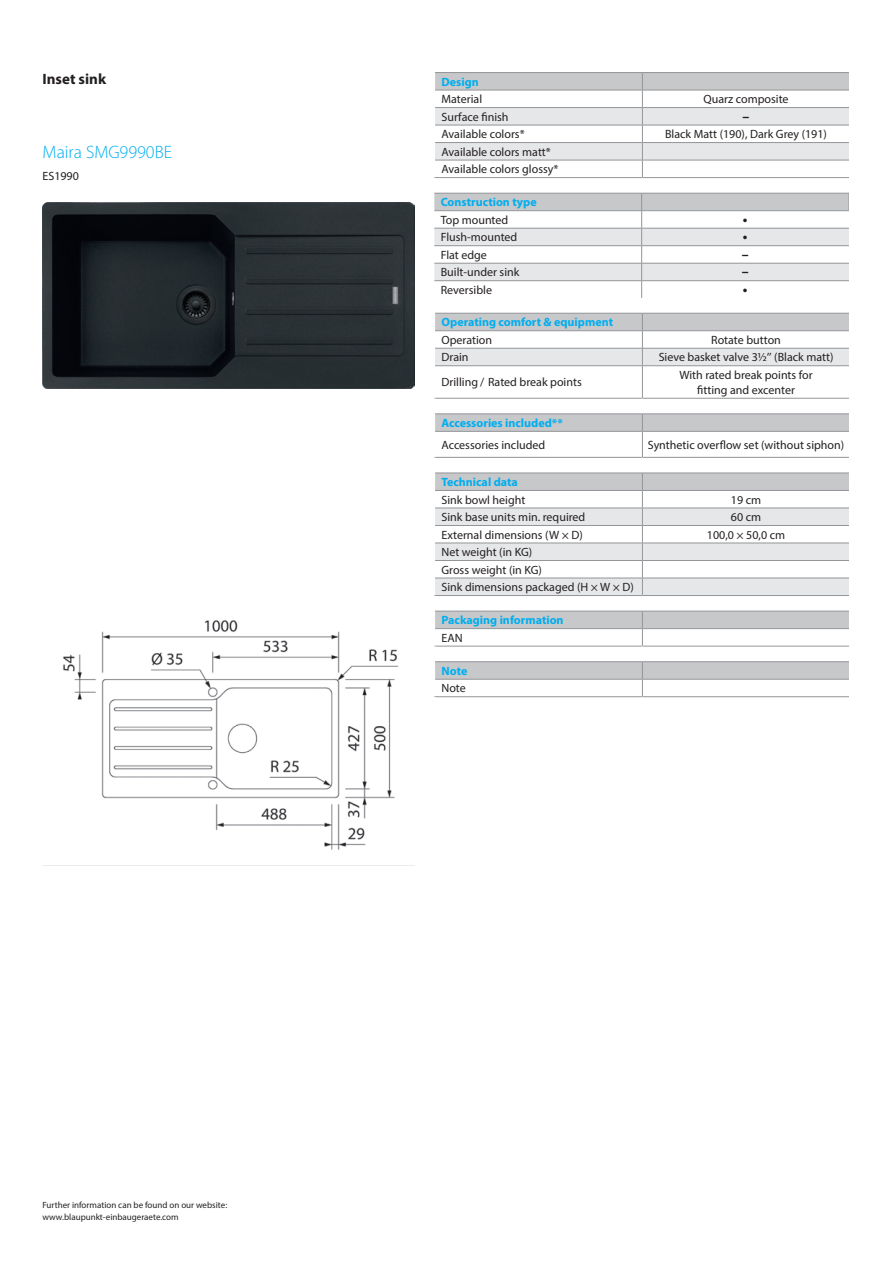
<style>
.page{position:relative;width:893px;height:1263px;background:#fff}
.page>*{position:absolute;margin:0;border:0;box-sizing:border-box;transform-origin:0 0}
.Merkmalsfolge-Modell{font:300 18px "Myriad Pro";color:#00aeef}
.Merkmalsfolge-Produu{font:700 15px "Myriad Pro";color:#231f20}
.Metadata-Wert{font:700 13.8px "Myriad Pro";color:#231f20}
.Metadata{font:12px "Myriad Pro";color:#231f20}
.Metadata-Wert-2{font:12px/15px "Myriad Pro";color:#231f20;text-align:center}
.Kopf{font:700 12px "Myriad Pro";color:#00aeef}
.Merkmalsfolge-Nummer{font:12px "Myriad Pro";color:#231f20}
.Absatz_erster{font:9px "Myriad Pro";color:#231f20}
.Absatz_letzter{font:9px "Myriad Pro";color:#231f20}
.s1{font-family:"Calibri"}
</style>
<div class="page">
<img style="left:43px;top:620px;width:372px;height:246px">
<img style="left:43px;top:203px;width:372px;height:186px">
<hr style="left:435px;top:72px;width:207px;height:1px;background:#939598">
<hr style="left:642px;top:72px;width:208px;height:1px;background:#939598">
<svg style="left:434px;top:73px;width:415px;height:105px"></svg>
<svg style="left:434px;top:193px;width:415px;height:105px"></svg>
<svg style="left:434px;top:313px;width:415px;height:86px"></svg>
<hr style="left:642px;top:330px;width:208px;height:1px;background:#939598">
<hr style="left:435px;top:413px;width:207px;height:1px;background:#939598">
<hr style="left:642px;top:413px;width:208px;height:1px;background:#939598">
<svg style="left:434px;top:414px;width:415px;height:44px"></svg>
<hr style="left:642px;top:431px;width:208px;height:1px;background:#939598">
<svg style="left:434px;top:473px;width:415px;height:123px"></svg>
<hr style="left:642px;top:490px;width:208px;height:1px;background:#939598">
<svg style="left:434px;top:611px;width:415px;height:36px"></svg>
<hr style="left:642px;top:628px;width:208px;height:1px;background:#939598">
<hr style="left:435px;top:661px;width:207px;height:1px;background:#939598">
<hr style="left:642px;top:661px;width:208px;height:1px;background:#939598">
<svg style="left:434px;top:662px;width:415px;height:36px"></svg>
<hr style="left:849px;top:72px;width:3px;height:1130px;background:#fff">
<p class="Merkmalsfolge-Produu" style="left:43px;top:69px;width:65px">Inset sink</p>
<p class="Merkmalsfolge-Modell" style="left:43px;top:141px;width:131px">Maira SMG9990BE</p>
<p class="Merkmalsfolge-Nummer" style="left:43px;top:169px;width:38px">ES1990</p>
<p class="Absatz_erster" style="left:43px;top:1200px;width:186px">Further information can be found on our website:</p>
<p class="Absatz_letzter" style="left:43px;top:1212px;width:138px">www.blaupunkt-einbaugeraete.com</p>
<p class="Kopf" style="left:441px;top:74px;width:39px">Design</p>
<p class="Metadata" style="left:441px;top:92px;width:42px">Material</p>
<p class="Metadata-Wert-2" style="left:703px;top:92px;width:87px">Quarz composite</p>
<p class="Metadata" style="left:441px;top:109px;width:69px">Surface finish</p>
<p class="Metadata-Wert" style="left:743px;top:107px;width:8px">–</p>
<p class="Metadata" style="left:441px;top:127px;width:85px">Available colors*</p>
<p class="Metadata-Wert-2" style="left:665px;top:127px;width:163px">Black Matt (190), Dark Grey (191)</p>
<p class="Metadata" style="left:441px;top:144px;width:111px">Available colors matt*</p>
<p class="Metadata" style="left:441px;top:162px;width:119px">Available colors glossy*</p>
<p class="Kopf" style="left:441px;top:195px;width:97px">Construction type</p>
<p class="Metadata" style="left:441px;top:212px;width:69px">Top mounted</p>
<p class="Metadata-Wert" style="left:743px;top:210px;width:6px">•</p>
<p class="Metadata" style="left:441px;top:230px;width:78px">Flush-mounted</p>
<p class="Metadata-Wert" style="left:743px;top:228px;width:6px">•</p>
<p class="Metadata" style="left:441px;top:247px;width:48px">Flat edge</p>
<p class="Metadata-Wert" style="left:742px;top:245px;width:8px">–</p>
<p class="Metadata" style="left:441px;top:265px;width:80px">Built-under sink</p>
<p class="Metadata-Wert" style="left:742px;top:263px;width:8px">–</p>
<p class="Metadata" style="left:441px;top:283px;width:53px">Reversible</p>
<p class="Metadata-Wert" style="left:743px;top:280px;width:6px">•</p>
<p class="Kopf" style="left:441px;top:315px;width:173px">Operating comfort &amp; equipment</p>
<p class="Metadata" style="left:441px;top:333px;width:52px">Operation</p>
<p class="Metadata-Wert-2" style="left:711px;top:332px;width:71px">Rotate button</p>
<p class="Metadata" style="left:441px;top:350px;width:29px">Drain</p>
<p class="Metadata-Wert-2" style="left:659px;top:350px;width:176px">Sieve basket valve 3½<span class="s1">″</span> (Black matt)</p>
<p class="Metadata" style="left:441px;top:375px;width:142px">Drilling / Rated break points</p>
<p class="Metadata-Wert-2" style="left:679px;top:367px;width:135px">With rated break points for fitting and excenter</p>
<p class="Kopf" style="left:441px;top:415px;width:123px">Accessories included**</p>
<p class="Metadata" style="left:441px;top:437px;width:105px">Accessories included</p>
<p class="Metadata-Wert-2" style="left:648px;top:437px;width:198px">Synthetic overflow set (without siphon)</p>
<p class="Kopf" style="left:441px;top:474px;width:78px">Technical data</p>
<p class="Metadata" style="left:441px;top:492px;width:85px">Sink bowl height</p>
<p class="Metadata-Wert-2" style="left:731px;top:492px;width:32px">19 cm</p>
<p class="Metadata" style="left:441px;top:510px;width:145px">Sink base units min. required</p>
<p class="Metadata-Wert-2" style="left:731px;top:509px;width:32px">60 cm</p>
<p class="Metadata" style="left:441px;top:527px;width:143px">External dimensions (W × D)</p>
<p class="Metadata-Wert-2" style="left:707px;top:527px;width:80px">100,0 × 50,0 cm</p>
<p class="Metadata" style="left:441px;top:545px;width:92px">Net weight (in KG)</p>
<p class="Metadata" style="left:441px;top:562px;width:102px">Gross weight (in KG)</p>
<p class="Metadata" style="left:441px;top:580px;width:194px">Sink dimensions packaged (H × W × D)</p>
<p class="Kopf" style="left:441px;top:612px;width:124px">Packaging information</p>
<p class="Metadata" style="left:441px;top:630px;width:23px">EAN</p>
<p class="Kopf" style="left:441px;top:663px;width:27px">Note</p>
<p class="Metadata" style="left:441px;top:681px;width:26px">Note</p>
</div>
